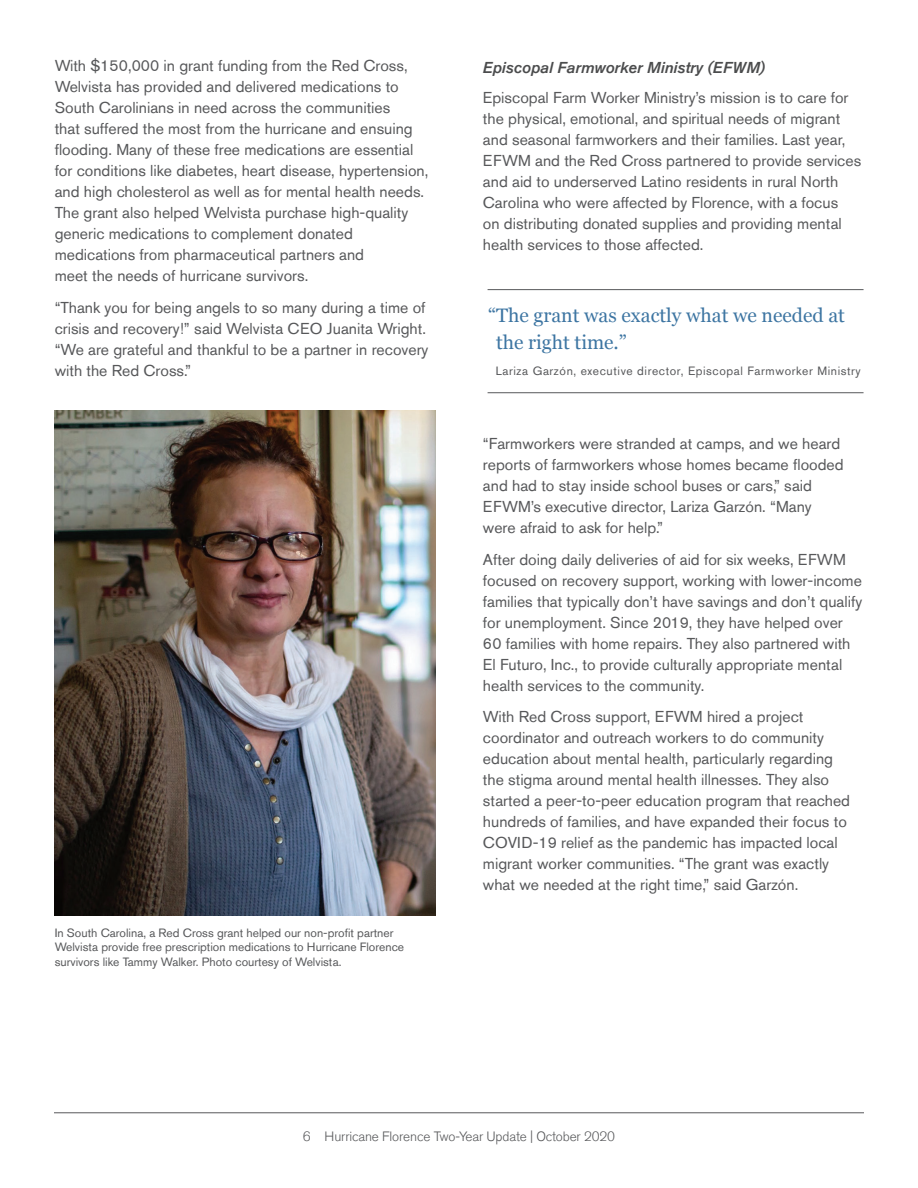
<style>
.page{position:relative;width:918px;height:1188px;background:#fff}
.page>*{position:absolute;margin:0;border:0;box-sizing:border-box;transform-origin:0 0}
.t1{font:19.5px/27px "Georgia";color:#3d75a2}
.t2{font:15.75px/21px "Akzidenz Grotesk Std";color:#57585a}
.t3{font:italic 500 15.75px "Akzidenz Grotesk Std";color:#4b4c4d}
.t4{font:300 13.5px "Akzidenz Grotesk Std";letter-spacing:-.01em;color:#57585a}
.t5{font:12px/14.4px "Akzidenz Grotesk Std";color:#57585a}
.t6{font:12px "Akzidenz Grotesk Std";letter-spacing:.05em;color:#57585a}
</style>
<div class="page">
<hr style="left:54px;top:1113px;width:810px;height:1px;background:#57585a">
<img style="left:54px;top:410px;width:381px;height:506px">
<hr style="left:488px;top:289px;width:376px;height:1px;background:#57585a">
<hr style="left:488px;top:392px;width:376px;height:1px;background:#57585a">
<p class="t2" style="left:55px;top:55px;width:375px">With $150,000 in grant funding from the Red Cross, Welvista has provided and delivered medications to South Carolinians in need across the communities<br>that suffered the most from the hurricane and ensuing flooding. Many of these free medications are essential for conditions like diabetes, heart disease, hypertension, and high cholesterol as well as for mental health needs.<br>The grant also helped Welvista purchase high-quality generic medications to complement donated medications from pharmaceutical partners and<br>meet the needs of hurricane survivors.</p>
<p class="t2" style="left:55px;top:297px;width:375px">“Thank you for being angels to so many during a time of crisis and recovery!” said Welvista CEO Juanita Wright. “We are grateful and thankful to be a partner in recovery with the Red Cross.”</p>
<p class="t5" style="left:55px;top:925px;width:351px">In South Carolina, a Red Cross grant helped our non-profit partner<br>Welvista provide free prescription medications to Hurricane Florence survivors like Tammy Walker. Photo courtesy of Welvista.</p>
<p class="t3" style="left:483px;top:59px;width:284px">Episcopal Farmworker Ministry (EFWM)</p>
<p class="t2" style="left:483px;top:87px;width:380px">Episcopal Farm Worker Ministry’s mission is to care for the physical, emotional, and spiritual needs of migrant and seasonal farmworkers and their families. Last year, EFWM and the Red Cross partnered to provide services and aid to underserved Latino residents in rural North Carolina who were affected by Florence, with a focus<br>on distributing donated supplies and providing mental health services to those affected.</p>
<p class="t1" style="left:496px;top:301px;width:350px;text-indent:-8px">“The grant was exactly what we needed at the right time.”</p>
<p class="t6" style="left:496px;top:364px;width:367px">Lariza Garzón, executive director, Episcopal Farmworker Ministry</p>
<p class="t2" style="left:483px;top:433px;width:362px">“Farmworkers were stranded at camps, and we heard reports of farmworkers whose homes became flooded and had to stay inside school buses or cars,” said EFWM’s executive director, Lariza Garzón. “Many were afraid to ask for help.”</p>
<p class="t2" style="left:483px;top:549px;width:381px">After doing daily deliveries of aid for six weeks, EFWM focused on recovery support, working with lower-income families that typically don’t have savings and don’t qualify for unemployment. Since 2019, they have helped over 60 families with home repairs. They also partnered with El Futuro, Inc., to provide culturally appropriate mental health services to the community.</p>
<p class="t2" style="left:483px;top:706px;width:369px">With Red Cross support, EFWM hired a project coordinator and outreach workers to do community education about mental health, particularly regarding the stigma around mental health illnesses. They also started a peer-to-peer education program that reached hundreds of families, and have expanded their focus to COVID-19 relief as the pandemic has impacted local migrant worker communities. “The grant was exactly what we needed at the right time,” said Garzón.</p>
<p class="t4" style="left:303px;top:1128px;width:314px">6 Hurricane Florence Two-Year Update | October 2020</p>
</div>
